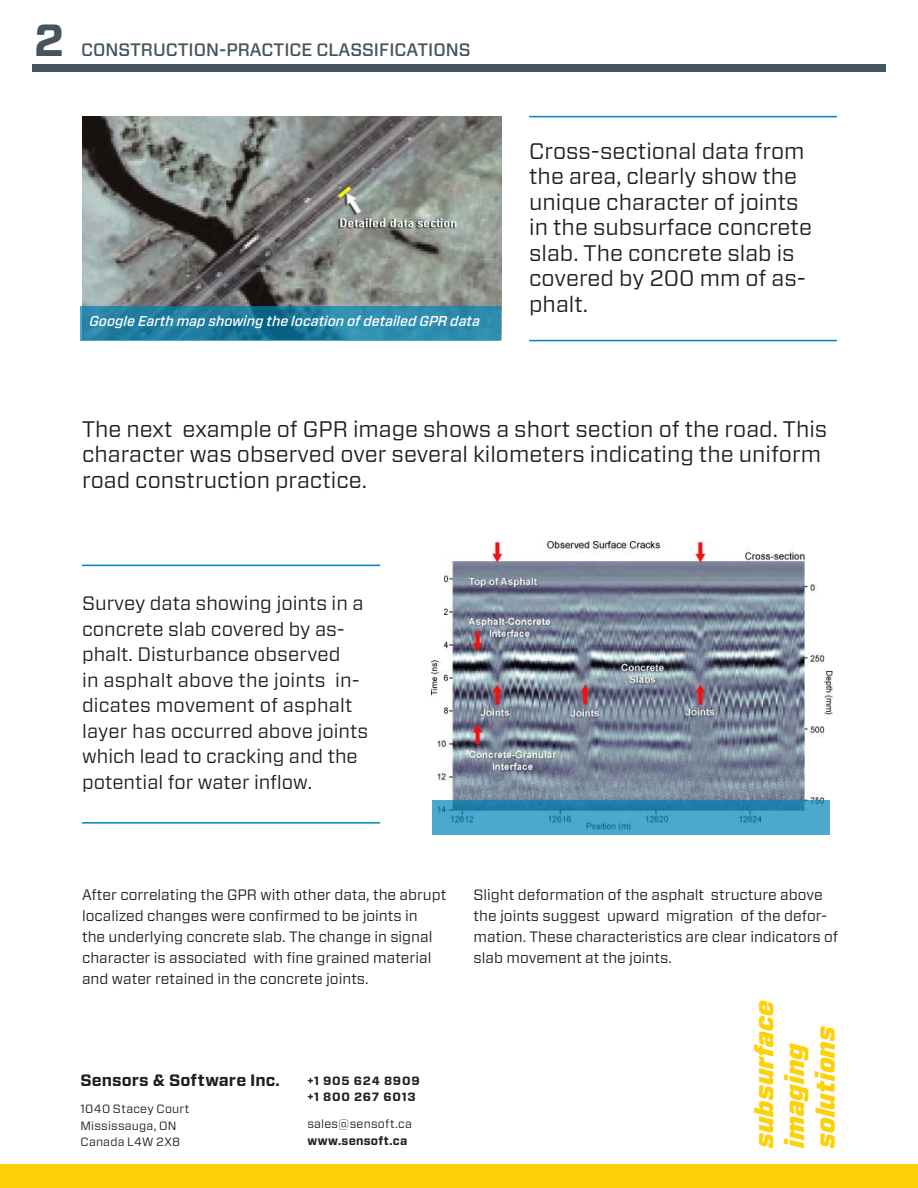
<style>
.page{position:relative;width:918px;height:1188px;background:#fff}
.page>*{position:absolute;margin:0;border:0;box-sizing:border-box;transform-origin:0 0}
.t1{font:700 45px "Forza";color:#45555f}
.t2{font:italic 900 25.5px "Forza";letter-spacing:-.01em;color:#fdd007}
.t3{font:22.5px/25.5px "Forza";color:#231f20}
.t4{font:19.5px/25.5px "Forza";color:#231f20}
.t5{font:500 18px "Forza";color:#45555f}
.t6{font:700 16.5px "Forza";letter-spacing:.005em;color:#231f20}
.t7{font:15px/21px "Forza";color:#231f20}
.t8{font:italic 500 14.25px "Forza";color:#fff}
.t9{font:12px/16.5px "Forza";letter-spacing:.015em;color:#231f20}
.t10{font:700 12px "Forza";letter-spacing:.065em;color:#231f20}
.t11{font:700 12px "Forza";letter-spacing:.025em;color:#231f20}
</style>
<div class="page">
<img style="left:82px;top:117px;width:419px;height:189px">
<svg style="left:80px;top:306px;width:421px;height:35px;background:#2582a4"></svg>
<hr style="left:529px;top:116px;width:308px;height:1px;background:#0084c2">
<hr style="left:82px;top:565px;width:298px;height:1px;background:#0084c2">
<hr style="left:529px;top:340px;width:308px;height:1px;background:#0084c2">
<hr style="left:82px;top:822px;width:298px;height:2px;background:#0084c2">
<div style="left:1px;top:1164px;width:917px;height:24px;background:#fdd007"></div>
<img style="left:431px;top:541px;width:402px;height:290px">
<svg style="left:432px;top:800px;width:397px;height:35px;background:#3e9bc0"></svg>
<div style="left:32px;top:65px;width:854px;height:7px;background:#45555f"></div>
<p class="t1" style="left:34px;top:10px;width:32px">2</p>
<p class="t5" style="left:81px;top:38px;width:391px">CONSTRUCTION-PRACTICE CLASSIFICATIONS</p>
<p class="t8" style="left:89px;top:312px;width:392px">Google Earth map showing the location of detailed GPR data</p>
<p class="t3" style="left:529px;top:138px;width:284px">Cross-sectional data from the area, clearly show the unique character of joints in the subsurface concrete slab. The concrete slab is covered by 200 mm of as&shy;phalt.</p>
<p class="t3" style="left:82px;top:416px;width:747px">The next example of GPR image shows a short section of the road. This character was observed over several kilometers indicating the uniform road construction practice.</p>
<p class="t4" style="left:82px;top:590px;width:288px">Survey data showing joints in a concrete slab covered by as&shy;phalt. Disturbance observed<br>in asphalt above the joints in&shy;dicates movement of asphalt layer has occurred above joints which lead to cracking and the potential for water inflow.</p>
<p class="t7" style="left:82px;top:884px;width:366px">After correlating the GPR with other data, the abrupt localized changes were confirmed to be joints in<br>the underlying concrete slab. The change in signal character is associated with fine grained material and water retained in the concrete joints.</p>
<p class="t7" style="left:474px;top:884px;width:366px">Slight deformation of the asphalt structure above the joints suggest upward migration of the defor&shy;mation. These characteristics are clear indicators of slab movement at the joints.</p>
<p class="t2" style="left:747px;top:1148px;width:150px;rotate:-90deg">subsurface</p>
<p class="t2" style="left:808px;top:1148px;width:124px;rotate:-90deg">solutions</p>
<p class="t2" style="left:778px;top:1148px;width:108px;rotate:-90deg">imaging</p>
<p class="t6" style="left:81px;top:1069px;width:201px">Sensors &amp; Software Inc.</p>
<p class="t9" style="left:81px;top:1100px;width:110px">1040 Stacey Court<br>Mississauga, ON<br>Canada L4W 2X8</p>
<p class="t10" style="left:307px;top:1073px;width:114px">+1 905 624 8909</p>
<p class="t10" style="left:307px;top:1089px;width:110px">+1 800 267 6013</p>
<p class="t9" style="left:307px;top:1116px;width:106px">sales@sensoft.ca</p>
<p class="t11" style="left:307px;top:1133px;width:102px">www.sensoft.ca</p>
</div>
